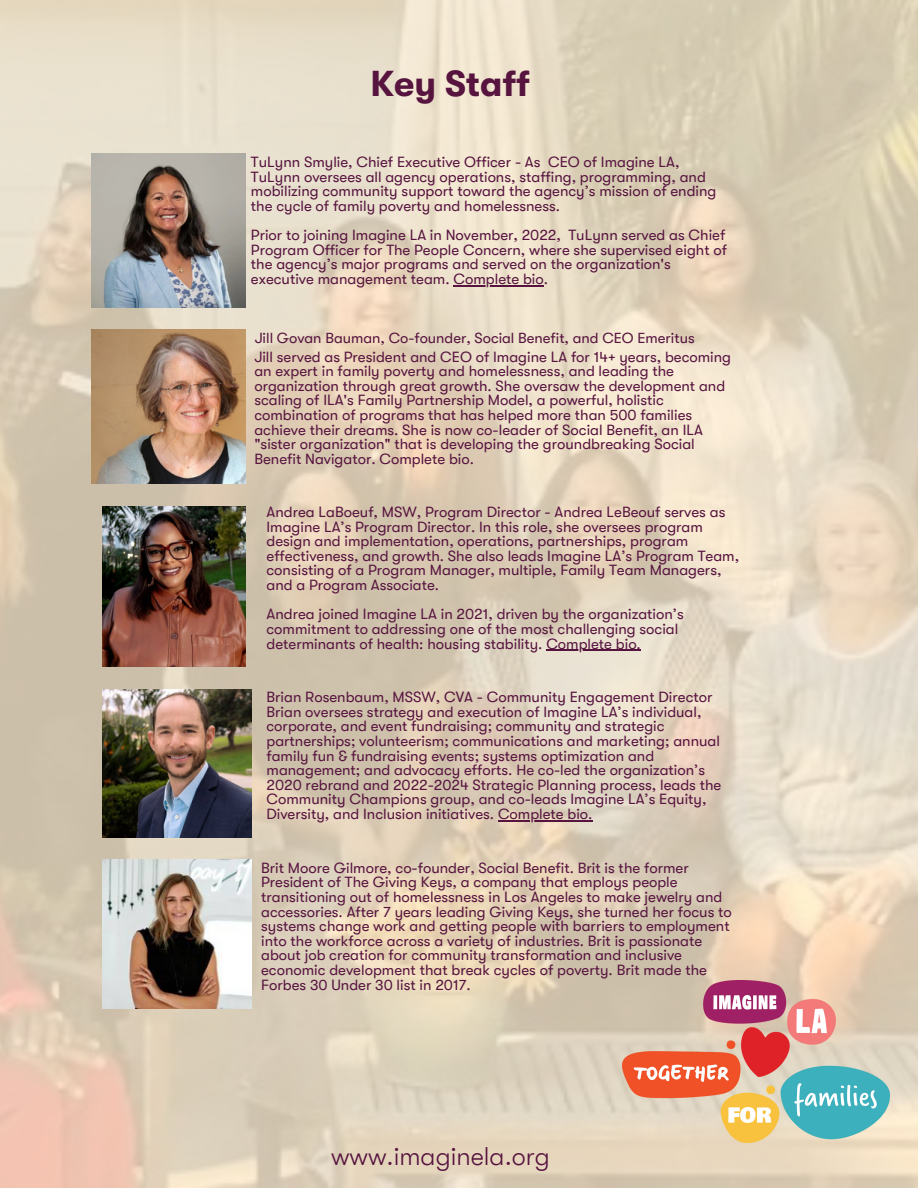
<style>
.page{position:relative;width:918px;height:1188px;background:#fff}
.page>*{position:absolute;margin:0;border:0;box-sizing:border-box;transform-origin:0 0}
.t1{font:700 36px "GT Walsheim";color:#57143f}
.t2{font:300 25.5px "GT Walsheim";color:#57143f}
.t3{font:15px/14.7px "GT Walsheim";color:#57143f}
.t4{font:14.85px "GT Walsheim";color:#57143f}
</style>
<div class="page">
<img style="left:0;top:0;width:918px;height:1188px">
<img style="left:622px;top:981px;width:268px;height:162px">
<img style="left:92px;top:153px;width:154px;height:154px">
<img style="left:92px;top:330px;width:154px;height:154px">
<img style="left:103px;top:506px;width:143px;height:160px">
<img style="left:103px;top:689px;width:148px;height:149px">
<img style="left:103px;top:860px;width:148px;height:148px">
<hr style="left:454px;top:285px;width:90px;height:1px;background:#57143f">
<hr style="left:546px;top:650px;width:95px;height:1px;background:#57143f">
<hr style="left:498px;top:820px;width:95px;height:1px;background:#57143f">
<h1 class="t1" style="left:370px;top:64px;width:161px">Key Staff</h1>
<p class="t3" style="left:251px;top:155px;width:467px">TuLynn Smylie, Chief Executive Officer - As CEO of Imagine LA, TuLynn oversees all agency operations, staffing, programming, and mobilizing community support toward the agency’s mission of ending the cycle of family poverty and homelessness.</p>
<p class="t3" style="left:251px;top:228px;width:478px">Prior to joining Imagine LA in November, 2022, TuLynn served as Chief Program Officer for The People Concern, where she supervised eight of the agency’s major programs and served on the organization's executive management team. Complete bio.</p>
<p class="t4" style="left:255px;top:329px;width:441px">Jill Govan Bauman, Co-founder, Social Benefit, and CEO Emeritus</p>
<p class="t3" style="left:254px;top:349px;width:478px">Jill served as President and CEO of Imagine LA for 14+ years, becoming an expert in family poverty and homelessness, and leading the organization through great growth. She oversaw the development and scaling of ILA's Family Partnership Model, a powerful, holistic combination of programs that has helped more than 500 families achieve their dreams. She is now co-leader of Social Benefit, an ILA "sister organization" that is developing the groundbreaking Social Benefit Navigator. Complete bio.</p>
<p class="t3" style="left:267px;top:505px;width:474px">Andrea LaBoeuf, MSW, Program Director - Andrea LeBeouf serves as Imagine LA’s Program Director. In this role, she oversees program design and implementation, operations, partnerships, program effectiveness, and growth. She also leads Imagine LA’s Program Team, consisting of a Program Manager, multiple, Family Team Managers, and a Program Associate.</p>
<p class="t3" style="left:267px;top:607px;width:419px">Andrea joined Imagine LA in 2021, driven by the organization’s commitment to addressing one of the most challenging social determinants of health: housing stability. Complete bio.</p>
<p class="t3" style="left:267px;top:690px;width:456px">Brian Rosenbaum, MSSW, CVA - Community Engagement Director Brian oversees strategy and execution of Imagine LA’s individual, corporate, and event fundraising; community and strategic partnerships; volunteerism; communications and marketing; annual family fun &amp; fundraising events; systems optimization and management; and advocacy efforts. He co-led the organization’s 2020 rebrand and 2022-2024 Strategic Planning process, leads the Community Champions group, and co-leads Imagine LA’s Equity, Diversity, and Inclusion initiatives. Complete bio.</p>
<p class="t3" style="left:261px;top:860px;width:472px">Brit Moore Gilmore, co-founder, Social Benefit. Brit is the former President of The Giving Keys, a company that employs people transitioning out of homelessness in Los Angeles to make jewelry and accessories. After 7 years leading Giving Keys, she turned her focus to systems change work and getting people with barriers to employment into the workforce across a variety of industries. Brit is passionate about job creation for community transformation and inclusive economic development that break cycles of poverty. Brit made the Forbes 30 Under 30 list in 2017.</p>
<h2 class="t2" style="left:331px;top:1142px;width:220px">www.imaginela.org</h2>
</div>
